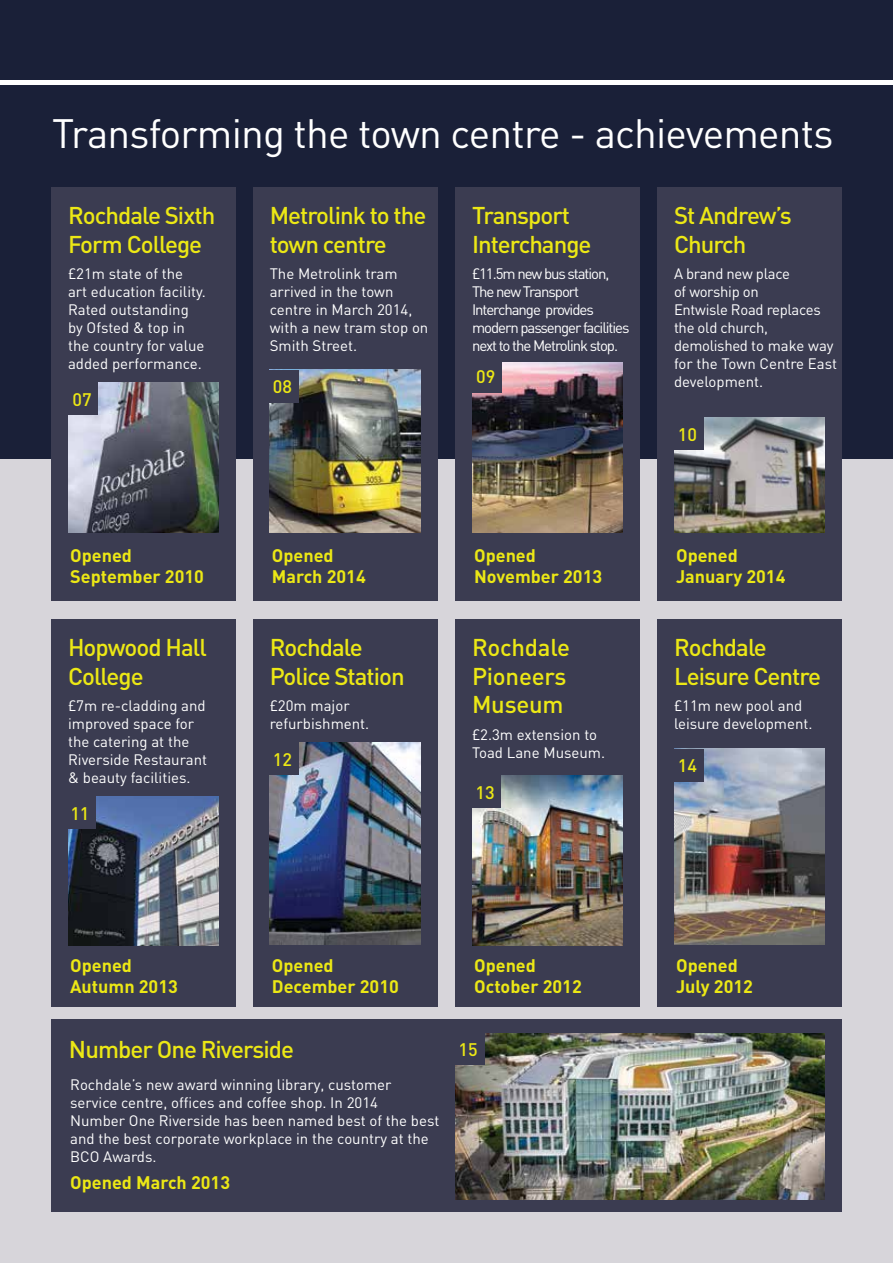
<style>
.page{position:relative;width:893px;height:1263px;background:#fff}
.page>*{position:absolute;margin:0;border:0;box-sizing:border-box;transform-origin:0 0}
.t1{font:40.5px "DIN";letter-spacing:-.02em;color:#fff}
.t2{font:500 24px/28.5px "DIN";letter-spacing:-.04em;color:#ece815}
.t3{font:500 24px/28.5px "DIN";letter-spacing:-.01em;color:#ece815}
.t4{font:700 18px/21px "DIN";color:#ece815}
.t5{font:500 18px "DIN";color:#ece815}
.t6{font:15px/18px "DIN";color:#fff}
.t7{font:15px/18px "DIN";letter-spacing:-.02em;color:#fff}
.t8{font:15px/18px "DIN";letter-spacing:-.07em;color:#fff}
</style>
<div class="page">
<div style="left:0;top:0;width:893px;height:459px;background:#1a2038"></div>
<div style="left:0;top:459px;width:893px;height:804px;background:#d7d5da"></div>
<hr style="left:0;top:81px;width:893px;height:4px;background:#fff">
<div style="left:51px;top:187px;width:185px;height:414px;background:#3b3c51"></div>
<div style="left:51px;top:619px;width:185px;height:387px;background:#3b3c51"></div>
<div style="left:253px;top:187px;width:185px;height:414px;background:#3b3c51"></div>
<div style="left:253px;top:619px;width:185px;height:387px;background:#3b3c51"></div>
<div style="left:455px;top:187px;width:185px;height:414px;background:#3b3c51"></div>
<div style="left:455px;top:619px;width:185px;height:387px;background:#3b3c51"></div>
<div style="left:657px;top:187px;width:185px;height:414px;background:#3b3c51"></div>
<div style="left:657px;top:619px;width:185px;height:387px;background:#3b3c51"></div>
<div style="left:51px;top:1019px;width:791px;height:193px;background:#3b3c51"></div>
<img style="left:68px;top:383px;width:151px;height:150px">
<img style="left:68px;top:796px;width:151px;height:149px">
<img style="left:270px;top:370px;width:151px;height:163px">
<img style="left:270px;top:742px;width:151px;height:202px">
<img style="left:472px;top:363px;width:151px;height:170px">
<img style="left:472px;top:775px;width:151px;height:170px">
<img style="left:674px;top:418px;width:151px;height:114px">
<img style="left:674px;top:748px;width:151px;height:196px">
<img style="left:455px;top:1033px;width:369px;height:166px">
<div style="left:65px;top:383px;width:33px;height:32px;background:#3b3c51"></div>
<div style="left:266px;top:370px;width:33px;height:32px;background:#3b3c51"></div>
<div style="left:469px;top:360px;width:33px;height:33px;background:#3b3c51"></div>
<div style="left:671px;top:417px;width:33px;height:33px;background:#3b3c51"></div>
<div style="left:64px;top:797px;width:32px;height:32px;background:#3b3c51"></div>
<div style="left:266px;top:743px;width:33px;height:32px;background:#3b3c51"></div>
<div style="left:469px;top:775px;width:32px;height:33px;background:#3b3c51"></div>
<div style="left:671px;top:749px;width:33px;height:32px;background:#3b3c51"></div>
<div style="left:452px;top:1032px;width:32px;height:33px;background:#3b3c51"></div>
<h1 class="t1" style="left:52px;top:108px;width:783px">Transforming the town centre - achievements</h1>
<h2 class="t2" style="left:68px;top:200px;width:149px">Rochdale Sixth<br>Form College</h2>
<p class="t6" style="left:68px;top:264px;width:139px">£21m state of the art education facility.<br>Rated outstanding by Ofsted &amp; top in the country for value added performance.</p>
<p class="t5" style="left:73px;top:388px;width:21px">07</p>
<p class="t4" style="left:70px;top:544px;width:135px">Opened<br>September 2010</p>
<h2 class="t2" style="left:68px;top:632px;width:140px">Hopwood Hall<br>College</h2>
<p class="t6" style="left:68px;top:696px;width:141px">£7m re-cladding and improved space for the catering at the<br>Riverside Restaurant &amp; beauty facilities.</p>
<p class="t5" style="left:70px;top:802px;width:21px">11</p>
<h2 class="t2" style="left:270px;top:200px;width:158px">Metrolink to the town centre</h2>
<p class="t6" style="left:270px;top:264px;width:160px">The Metrolink tram arrived in the town centre in March 2014, with a new tram stop on<br>Smith Street.</p>
<p class="t5" style="left:273px;top:375px;width:21px">08</p>
<h2 class="t2" style="left:472px;top:200px;width:121px">Transport<br>Interchange</h2>
<p class="t8" style="left:472px;top:264px;width:159px">£11.5m new bus station,<br>The new Transport<br>Interchange provides modern passenger facilities next to the Metrolink stop.</p>
<p class="t5" style="left:476px;top:365px;width:21px">09</p>
<p class="t4" style="left:272px;top:544px;width:95px">Opened<br>March 2014</p>
<h2 class="t2" style="left:270px;top:632px;width:137px">Rochdale<br>Police Station</h2>
<p class="t6" style="left:270px;top:696px;width:101px">£20m major refurbishment.</p>
<p class="t5" style="left:273px;top:748px;width:21px">12</p>
<p class="t4" style="left:474px;top:544px;width:130px">Opened<br>November 2013</p>
<h2 class="t3" style="left:472px;top:632px;width:99px">Rochdale<br>Pioneers<br>Museum</h2>
<p class="t6" style="left:472px;top:725px;width:135px">£2.3m extension to<br>Toad Lane Museum.</p>
<p class="t5" style="left:475px;top:781px;width:21px">13</p>
<h2 class="t2" style="left:674px;top:200px;width:119px">St Andrew’s<br>Church</h2>
<p class="t7" style="left:674px;top:264px;width:165px">A brand new place<br>of worship on<br>Entwisle Road replaces the old church, demolished to make way for the Town Centre East development.</p>
<p class="t5" style="left:678px;top:423px;width:21px">10</p>
<p class="t4" style="left:676px;top:544px;width:111px">Opened<br>January 2014</p>
<h2 class="t2" style="left:674px;top:632px;width:149px">Rochdale<br>Leisure Centre</h2>
<p class="t6" style="left:674px;top:696px;width:140px">£11m new pool and leisure development.</p>
<p class="t5" style="left:678px;top:754px;width:21px">14</p>
<p class="t4" style="left:70px;top:954px;width:109px">Opened<br>Autumn 2013</p>
<p class="t4" style="left:272px;top:954px;width:129px">Opened<br>December 2010</p>
<h2 class="t2" style="left:69px;top:1034px;width:226px">Number One Riverside</h2>
<p class="t6" style="left:70px;top:1075px;width:371px">Rochdale’s new award winning library, customer service centre, offices and coffee shop. In 2014<br>Number One Riverside has been named best of the best and the best corporate workplace in the country at the BCO Awards.</p>
<p class="t4" style="left:70px;top:1171px;width:161px">Opened March 2013</p>
<p class="t4" style="left:474px;top:954px;width:109px">Opened<br>October 2012</p>
<p class="t5" style="left:459px;top:1037px;width:21px">15</p>
<p class="t4" style="left:676px;top:954px;width:78px">Opened<br>July 2012</p>
</div>
